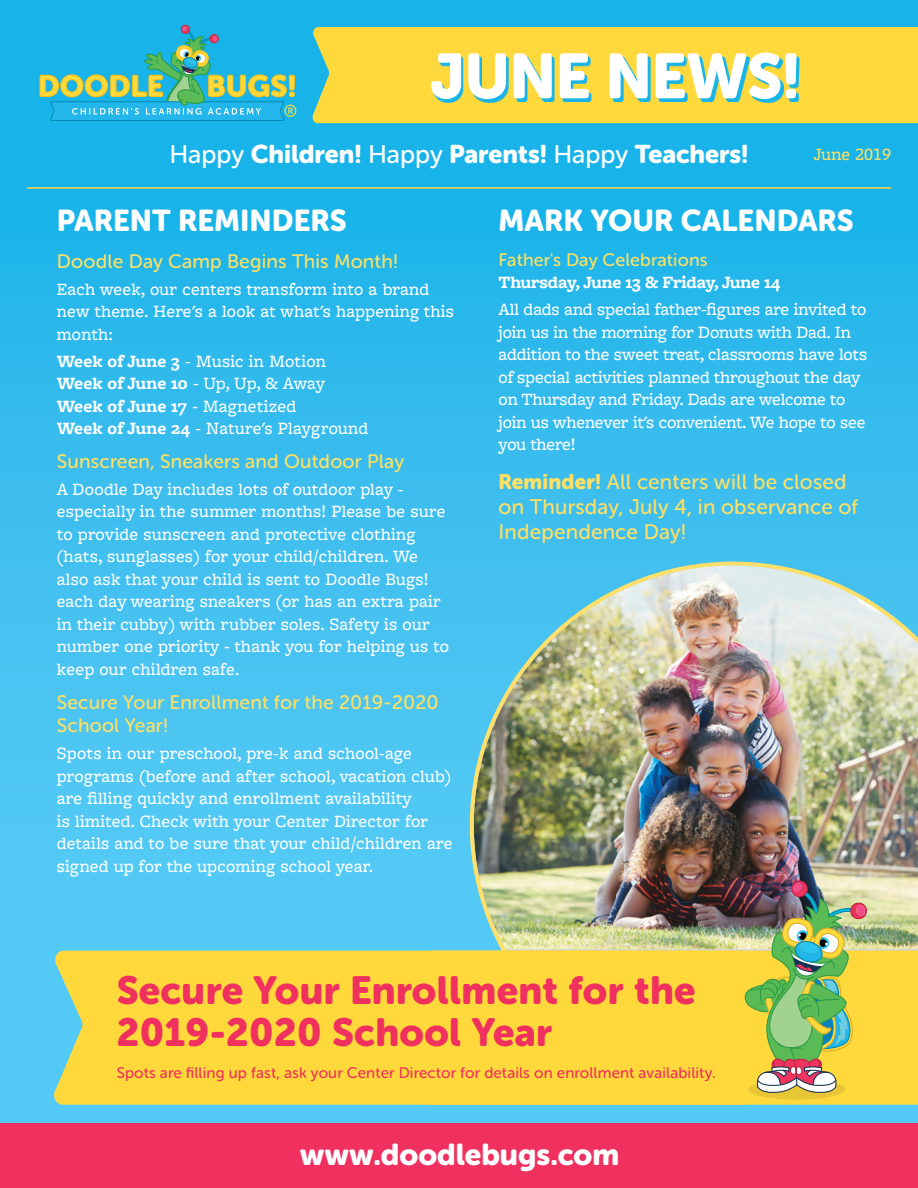
<style>
.page{position:relative;width:918px;height:1188px;background:#fff}
.page>*{position:absolute;margin:0;border:0;box-sizing:border-box;transform-origin:0 0}
.t1{font:63px "Museo Sans Rounded 900";letter-spacing:-.01em;color:#fff}
.t2{font:39px/42px "Museo Sans Rounded 900";letter-spacing:.01em;color:#f0305e}
.t3{font:30px "Museo Sans Rounded 900";color:#fff}
.t4{font:25.5px "Museo Sans Rounded 900";color:#fff}
.t5{font:21px/25.2px "Museo Sans Rounded 500";letter-spacing:.01em;color:#ffe062}
.t6{font:19.5px/23.4px "Museo Sans Rounded 500";letter-spacing:.01em;color:#ffe062}
.t7{font:500 18px/22.5px "Freight Macro Pro";letter-spacing:.01em;color:#fff}
.t8{font:500 18px/22.5px "Freight Macro Pro";letter-spacing:-.01em;color:#fff}
.t9{font:700 18px "Freight Macro Pro";letter-spacing:-.01em;color:#fff}
.t10{font:18px "Museo Sans Rounded 500";letter-spacing:.01em;color:#ffe062}
.t11{font:500 18px "Freight Macro Pro";color:#ffe062}
.t12{font:15.3px "Museo Sans Rounded 500";letter-spacing:.01em;color:#f0305e}
.s1{font-family:"Museo Sans Rounded 500"}
.s2{font-weight:700}
.s3{font-family:"Museo Sans Rounded 900"}
</style>
<div class="page">
<div style="left:0;top:0;width:918px;height:1188px;background:linear-gradient(to bottom,#15b1e7,#65d0f8)"></div>
<div style="left:311px;top:27px;width:607px;height:96px;background:#ffd93b"></div>
<hr style="left:27px;top:187px;width:864px;height:2px;background:#ffd93b">
<svg style="left:433px;top:56px;width:367px;height:47px;background:#81c499"></svg>
<div style="left:0;top:1123px;width:918px;height:65px;background:#f0305e"></div>
<svg style="left:39px;top:25px;width:257px;height:96px;background:#41b7c3"></svg>
<img style="left:470px;top:562px;width:448px;height:389px">
<div style="left:753px;top:951px;width:165px;height:154px;background:#ffd93b"></div>
<div style="left:51px;top:951px;width:702px;height:154px;background:#ffd93b"></div>
<div style="left:748px;top:1079px;width:97px;height:21px;background:#e9c635;border-radius:50%"></div>
<img style="left:743px;top:880px;width:126px;height:214px">
<h1 class="t1" style="left:430px;top:40px;width:371px">JUNE NEWS!</h1>
<h3 class="t4" style="left:170px;top:140px;width:580px"><span class="s1">Happy</span> Children! <span class="s1">Happy</span> Parents! <span class="s1">Happy</span> Teachers!</h3>
<p class="t11" style="left:814px;top:142px;width:79px">June 2019</p>
<h3 class="t3" style="left:57px;top:203px;width:291px">PARENT REMINDERS</h3>
<p class="t6" style="left:57px;top:249px;width:343px">Doodle Day Camp Begins This Month!</p>
<p class="t7" style="left:57px;top:277px;width:399px">Each week, our centers transform into a brand new theme. Here's a look at what's happening this month:</p>
<p class="t7" style="left:57px;top:349px;width:313px"><span class="s2">Week of June 3</span> - Music in Motion<br><span class="s2">Week of June 10</span> - Up, Up, &amp; Away<br><span class="s2">Week of June 17</span> - Magnetized<br><span class="s2">Week of June 24</span> - Nature's Playground</p>
<p class="t6" style="left:57px;top:450px;width:349px">Sunscreen, Sneakers and Outdoor Play</p>
<p class="t7" style="left:57px;top:477px;width:394px">A Doodle Day includes lots of outdoor play - especially in the summer months! Please be sure to provide sunscreen and protective clothing (hats, sunglasses) for your child/children. We also ask that your child is sent to Doodle Bugs! each day wearing sneakers (or has an extra pair in their cubby) with rubber soles. Safety is our number one priority - thank you for helping us to keep our children safe.</p>
<p class="t6" style="left:57px;top:690px;width:383px">Secure Your Enrollment for the 2019-2020<br>School Year!</p>
<p class="t7" style="left:57px;top:741px;width:397px">Spots in our preschool, pre-k and school-age programs (before and after school, vacation club) are filling quickly and enrollment availability<br>is limited. Check with your Center Director for details and to be sure that your child/children are signed up for the upcoming school year.</p>
<h3 class="t3" style="left:499px;top:203px;width:357px">MARK YOUR CALENDARS</h3>
<p class="t10" style="left:499px;top:250px;width:211px">Father's Day Celebrations</p>
<p class="t9" style="left:499px;top:270px;width:283px">Thursday, June 13 &amp; Friday, June 14</p>
<p class="t8" style="left:499px;top:298px;width:370px">All dads and special father-figures are invited to join us in the morning for Donuts with Dad. In addition to the sweet treat, classrooms have lots of special activities planned throughout the day on Thursday and Friday. Dads are welcome to join us whenever it's convenient. We hope to see you there!</p>
<p class="t5" style="left:499px;top:469px;width:361px"><span class="s3">Reminder!</span> All centers will be closed on Thursday, July 4, in observance of<br>Independence Day!</p>
<h2 class="t2" style="left:117px;top:969px;width:580px">Secure Your Enrollment for the<br>2019-2020 School Year</h2>
<p class="t12" style="left:117px;top:1064px;width:600px">Spots are filling up fast, ask your Center Director for details on enrollment availability.</p>
<h3 class="t3" style="left:300px;top:1137px;width:321px">www.doodlebugs.com</h3>
</div>
